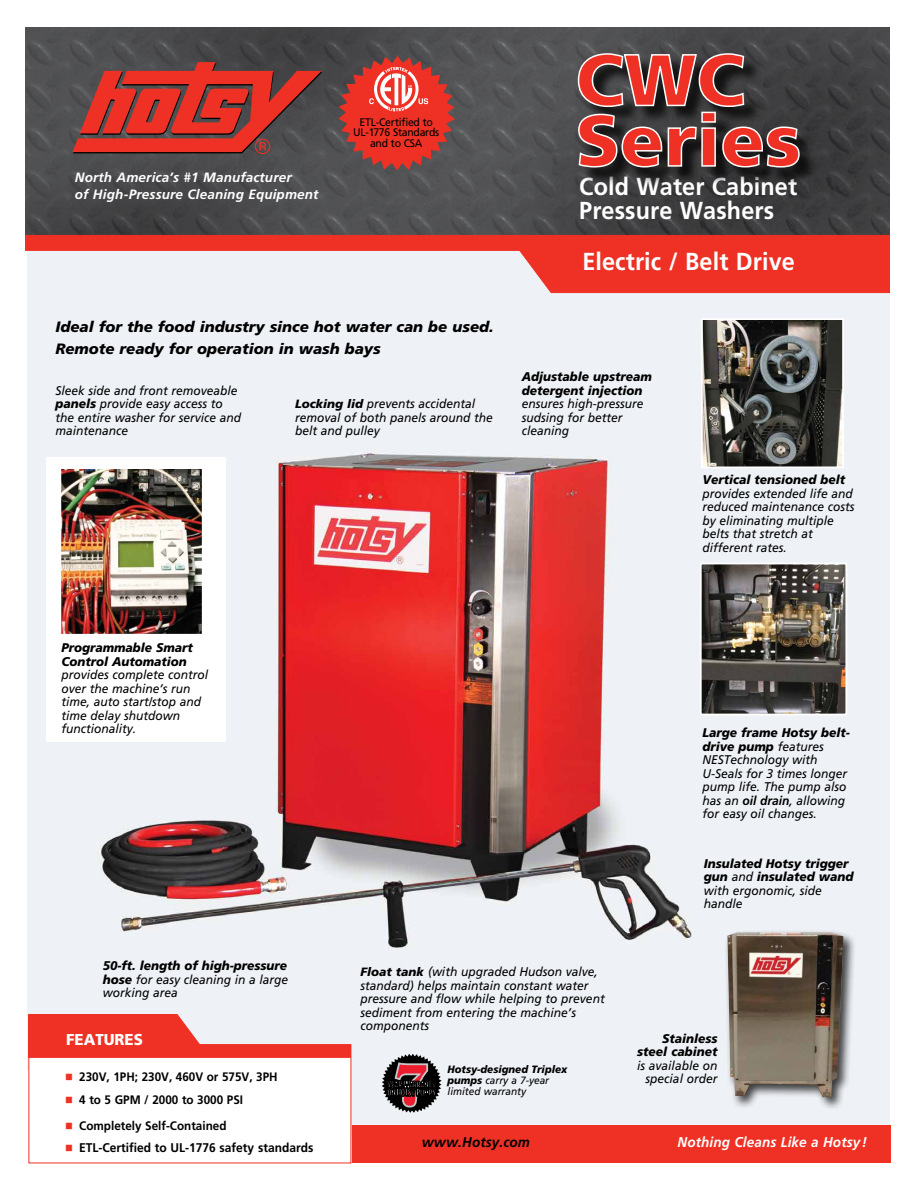
<style>
.page{position:relative;width:918px;height:1188px;background:#fff}
.page>*{position:absolute;margin:0;border:0;box-sizing:border-box;transform-origin:0 0}
.t1{font:700 24.6px/23.4px "Frutiger LT Std";letter-spacing:.005em;color:#fff;scale:.95 1}
.t2{font:900 15.75px "Frutiger LT Std";color:#fff;scale:.95 1}
.t3{font:italic 900 15px/22.5px "Frutiger LT Std";color:#000}
.t4{font:italic 700 14.1px "Frutiger LT Std";letter-spacing:.01em;color:#fff;scale:.95 1}
.t5{font:italic 700 14.1px "Frutiger LT Std";letter-spacing:.01em;color:#000;scale:.95 1}
.t6{font:italic 700 13.5px/16.5px "Frutiger LT Std";letter-spacing:.01em;color:#fff}
.t7{font:italic 12.6px/13.5px "Frutiger LT Std";color:#000;scale:.95 1}
.t8{font:italic 900 12.6px/13.5px "Frutiger LT Std";color:#000;scale:.95 1}
.t9{font:700 12.6px "Frutiger LT Std";color:#000;scale:.95 1}
.t10{font:700 12.3px "Frutiger LT Std";color:#000;scale:.95 1}
.t11{font:10.95px/10.5px "Frutiger LT Std";letter-spacing:-.025em;color:#000;text-align:center;scale:.95 1}
.t12{font:italic 10.65px/11.4px "Frutiger LT Std";color:#000;scale:.95 1}
.s1{font-weight:900}
.s2{font-weight:900;font-size:12px}
.s3{font-weight:700}
.s4{font-weight:400}
.s5{color:#ee3124}
</style>
<div class="page">
<img style="left:27px;top:294px;width:863px;height:842px">
<img style="left:26px;top:27px;width:864px;height:207px">
<svg style="left:26px;top:234px;width:864px;height:60px;background:#eb847f"></svg>
<svg style="left:72px;top:62px;width:250px;height:92px;background:#a13a33"></svg>
<svg style="left:338px;top:56px;width:117px;height:114px;background:#bc4740"></svg>
<div style="left:352px;top:1125px;width:539px;height:37px;background:#ee3124"></div>
<svg style="left:382px;top:1054px;width:59px;height:59px;background:#6b5559"></svg>
<div style="left:28px;top:1044px;width:323px;height:119px;background:#fff"></div>
<svg style="left:28px;top:1015px;width:323px;height:43px;background:#ee726b"></svg>
<div style="left:581px;top:56px;width:237px;height:130px;background:#000;opacity:.75"></div>
<svg style="left:577px;top:52px;width:223px;height:116px;background:#864946"></svg>
<div style="left:46px;top:458px;width:180px;height:284px;background:#fff"></div>
<img style="left:703px;top:566px;width:141px;height:146px">
<div style="left:700px;top:563px;width:147px;height:152px;border:2px solid #fff"></div>
<img style="left:704px;top:321px;width:137px;height:144px">
<div style="left:701px;top:318px;width:143px;height:150px;border:2px solid #fff"></div>
<img style="left:62px;top:470px;width:139px;height:163px">
<div style="left:60px;top:468px;width:143px;height:167px;border:1px solid #fff"></div>
<div style="left:724px;top:929px;width:132px;height:181px;background:#000;opacity:.75"></div>
<img style="left:727px;top:932px;width:117px;height:165px">
<p class="t6" style="left:75px;top:169px;width:245px">North America’s #1 Manufacturer<br>of High-Pressure Cleaning Equipment</p>
<p class="t11" style="left:353px;top:117px;width:92px">ETL-Certified to<br>UL-1776 Standards and to CSA</p>
<p class="t3" style="left:55px;top:315px;width:440px">Ideal for the food industry since hot water can be used.<br>Remote ready for operation in wash bays</p>
<p class="t7" style="left:55px;top:384px;width:197px">Sleek side and front removeable <span class="s1">panels</span> provide easy access to the entire washer for service and maintenance</p>
<p class="t7" style="left:295px;top:397px;width:210px"><span class="s2">Locking lid</span> prevents accidental removal of both panels around the belt and pulley</p>
<h1 class="t1" style="left:579px;top:175px;width:231px">Cold Water Cabinet<br>Pressure Washers</h1>
<h1 class="t1" style="left:582px;top:250px;width:225px">Electric / Belt Drive</h1>
<p class="t8" style="left:522px;top:370px;width:138px">Adjustable upstream detergent injection</p>
<p class="t7" style="left:522px;top:397px;width:130px">ensures high-pressure sudsing for better cleaning</p>
<p class="t8" style="left:702px;top:473px;width:152px">Vertical tensioned belt</p>
<p class="t7" style="left:702px;top:487px;width:162px">provides extended life and reduced maintenance costs by eliminating multiple belts that stretch at different rates.</p>
<p class="t8" style="left:62px;top:641px;width:140px">Programmable Smart<br>Control Automation</p>
<p class="t7" style="left:62px;top:668px;width:156px">provides complete control over the machine’s run time, auto start/stop and time delay shutdown functionality.</p>
<p class="t7" style="left:702px;top:726px;width:157px"><span class="s1">Large frame Hotsy belt&shy;drive pump</span> features<br>NESTechnology with<br>U-Seals for 3 times longer pump life. The pump also has an <span class="s3">oil drain</span>, allowing for easy oil changes.</p>
<p class="t8" style="left:704px;top:857px;width:159px">Insulated Hotsy trigger gun <span class="s4">and</span> insulated wand <span class="s4">with ergonomic, side handle</span></p>
<p class="t7" style="left:103px;top:959px;width:197px;text-align:justify"><span class="s1">50-ft. length of high-pressure hose</span> for easy cleaning in a large working area</p>
<p class="t2" style="left:66px;top:1030px;width:82px">FEATURES</p>
<p class="t10" style="left:65px;top:1069px;width:225px"><span class="s5">■</span> 230V, 1PH; 230V, 460V or 575V, 3PH</p>
<p class="t10" style="left:65px;top:1092px;width:189px"><span class="s5">■</span> 4 to 5 GPM / 2000 to 3000 PSI</p>
<p class="t10" style="left:65px;top:1118px;width:171px"><span class="s5">■</span> Completely Self-Contained</p>
<p class="t9" style="left:65px;top:1141px;width:263px"><span class="s5">■</span> ETL-Certified to UL-1776 safety standards</p>
<p class="t7" style="left:361px;top:965px;width:258px"><span class="s2">Float tank</span> (with upgraded Hudson valve, standard) helps maintain constant water pressure and flow while helping to prevent sediment from entering the machine’s components</p>
<p class="t12" style="left:448px;top:1063px;width:128px"><span class="s1">Hotsy-designed Triplex pumps</span> carry a 7-year limited warranty</p>
<p class="t8" style="left:637px;top:1032px;width:86px;text-align:right">Stainless steel cabinet</p>
<p class="t7" style="left:637px;top:1059px;width:86px;text-align:right">is available on special order</p>
<p class="t5" style="left:422px;top:1134px;width:115px">www.Hotsy.com</p>
<p class="t4" style="left:678px;top:1134px;width:201px">Nothing Cleans Like a Hotsy!</p>
</div>
